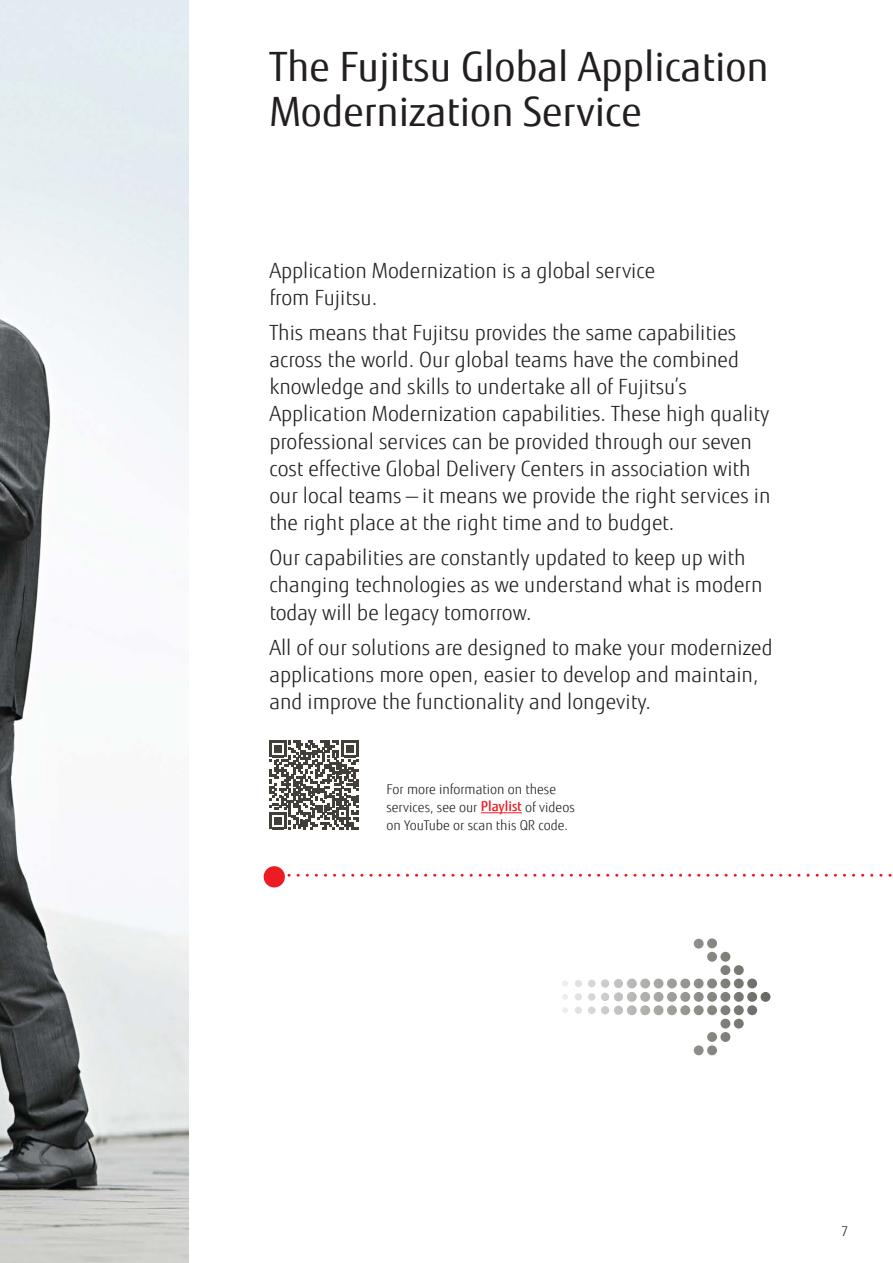
<style>
.page{position:relative;width:893px;height:1263px;background:#fff}
.page>*{position:absolute;margin:0;border:0;box-sizing:border-box;transform-origin:0 0}
.t1{font:40.5px/45.2px "Fujitsu Sans";color:#231f20}
.t2{font:300 21px/27px "Fujitsu Sans";color:#231f20}
.t3{font:300 13.5px/18px "Fujitsu Sans";color:#231f20}
.s1{font-weight:500;color:#ed1c24}
</style>
<div class="page">
<img style="left:0;top:0;width:189px;height:1263px">
<svg style="left:287px;top:874px;width:605px;height:3px"></svg>
<hr style="left:481px;top:812px;width:41px;height:1px;background:#ed1c24">
<div style="left:264px;top:866px;width:21px;height:21px;background:#ed1c24;border-radius:50%"></div>
<svg style="left:562px;top:938px;width:208px;height:64px"></svg>
<svg style="left:269px;top:740px;width:89px;height:89px"></svg>
<h1 class="t1" style="left:269px;top:44px;width:501px">The Fujitsu Global Application<br>Modernization Service</h1>
<p class="t2" style="left:269px;top:257px;width:387px">Application Modernization is a global service from Fujitsu.</p>
<p class="t2" style="left:269px;top:320px;width:503px">This means that Fujitsu provides the same capabilities across the world. Our global teams have the combined knowledge and skills to undertake all of Fujitsu’s Application Modernization capabilities. These high quality professional services can be provided through our seven cost effective Global Delivery Centers in association with our local teams — it means we provide the right services in the right place at the right time and to budget.</p>
<p class="t2" style="left:269px;top:545px;width:495px">Our capabilities are constantly updated to keep up with changing technologies as we understand what is modern today will be legacy tomorrow.</p>
<p class="t2" style="left:269px;top:634px;width:505px">All of our solutions are designed to make your modernized applications more open, easier to develop and maintain, and improve the functionality and longevity.</p>
<p class="t3" style="left:386px;top:780px;width:190px">For more information on these services, see our <span class="s1">Playlist</span> of videos on YouTube or scan this QR code.</p>
<p class="t3" style="left:841px;top:1223px;width:9px">7</p>
</div>
